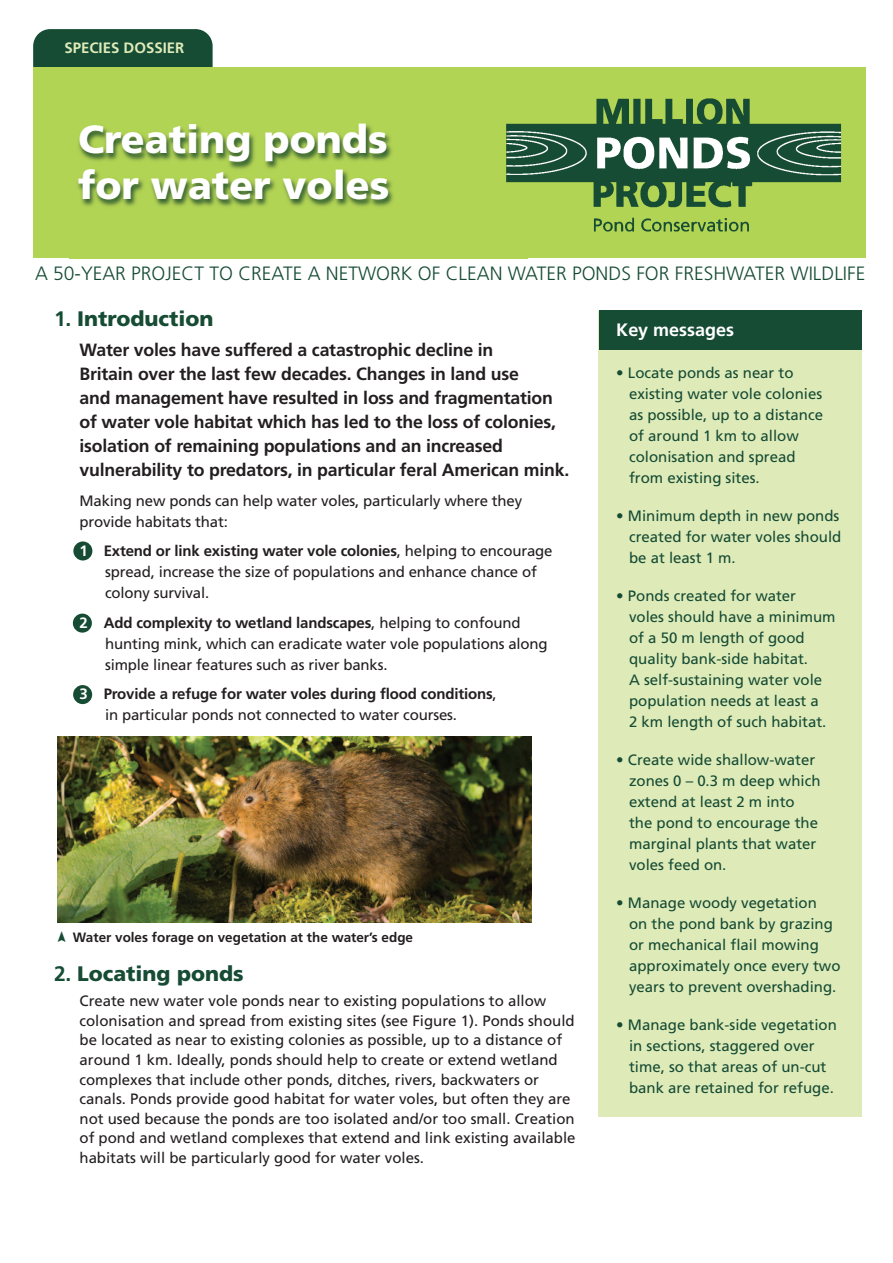
<style>
.page{position:relative;width:893px;height:1263px;background:#fff}
.page>*{position:absolute;margin:0;border:0;box-sizing:border-box;transform-origin:0 0}
.t1{font:900 39.15px/45.8px "Frutiger";color:#fff}
.t2{font:900 21px "Frutiger";color:#164b34}
.t3{font:300 19.35px "Frutiger";color:#164b34}
.t4{font:700 18px "Frutiger";color:#fff}
.t5{font:700 17.7px/24px "Frutiger";letter-spacing:-.01em;color:#231f20}
.t6{font:15px/19.5px "Frutiger";color:#231f20}
.t7{font:15px/21px "Frutiger";color:#164b34}
.t8{font:700 15px/21px "Frutiger";letter-spacing:-.01em;color:#231f20}
.t9{font:700 15px "Frutiger";color:#deebb9}
.t10{font:700 13.5px "Frutiger";color:#231f20}
.s1{font-weight:700}
.s2{font-weight:700;color:#fff}
.s3{color:#fff}
.s4{font-weight:400}
.s5{font-family:"Geometric Arrows";font-weight:400;color:#164b34}
</style>
<div class="page">
<div style="left:33px;top:29px;width:180px;height:83px;background:#164b34;border-radius:17px"></div>
<div style="left:33px;top:68px;width:833px;height:190px;background:#b2d454"></div>
<img style="left:70px;top:125px;width:457px;height:134px">
<div style="left:73px;top:685px;width:19px;height:19px;background:#164b34;border-radius:50%"></div>
<div style="left:73px;top:541px;width:19px;height:19px;background:#164b34;border-radius:50%"></div>
<div style="left:73px;top:614px;width:19px;height:19px;background:#164b34;border-radius:50%"></div>
<img style="left:57px;top:737px;width:474px;height:186px">
<div style="left:598px;top:312px;width:263px;height:805px;background:#deebb9"></div>
<div style="left:598px;top:310px;width:263px;height:40px;background:#164b34"></div>
<img style="left:488px;top:98px;width:354px;height:147px">
<p class="t9" style="left:64px;top:42px;width:121px">SPECIES DOSSIER</p>
<h1 class="t1" style="left:78px;top:120px;width:313px">Creating ponds for water voles</h1>
<p class="t3" style="left:35px;top:266px;width:832px">A 50-YEAR PROJECT TO CREATE A NETWORK OF CLEAN WATER PONDS FOR FRESHWATER WILDLIFE</p>
<h2 class="t2" style="left:54px;top:310px;width:161px"><span class="s1">1.</span> Introduction</h2>
<p class="t5" style="left:80px;top:339px;width:491px">Water voles have suffered a catastrophic decline in<br>Britain over the last few decades. Changes in land use<br>and management have resulted in loss and fragmentation of water vole habitat which has led to the loss of colonies, isolation of remaining populations and an increased vulnerability to predators, in particular feral American mink.</p>
<p class="t6" style="left:80px;top:491px;width:444px;line-height:21px">Making new ponds can help water voles, particularly where they provide habitats that:</p>
<p class="t6" style="left:105px;top:541px;width:449px;line-height:21px;text-indent:-26px"><span class="s2">1</span> <span class="s1">Extend or link existing water vole colonies</span>, helping to encourage spread, increase the size of populations and enhance chance of colony survival.</p>
<p class="t6" style="left:105px;top:613px;width:444px;line-height:21px;text-indent:-26px"><span class="s2">2</span> <span class="s1">Add complexity to wetland landscapes</span>, helping to confound hunting mink, which can eradicate water vole populations along simple linear features such as river banks.</p>
<p class="t8" style="left:105px;top:684px;width:393px;text-indent:-26px"><span class="s3">3</span> Provide a refuge for water voles during flood conditions<span class="s4">, in particular ponds not connected to water courses.</span></p>
<p class="t4" style="left:616px;top:322px;width:119px">Key messages</p>
<p class="t7" style="left:629px;top:363px;width:195px;text-indent:-13px">• Locate ponds as near to existing water vole colonies as possible, up to a distance of around 1 km to allow colonisation and spread from existing sites.</p>
<p class="t7" style="left:629px;top:506px;width:214px;text-indent:-13px">• Minimum depth in new ponds created for water voles should be at least 1 m.</p>
<p class="t7" style="left:629px;top:586px;width:208px;text-indent:-13px">• Ponds created for water<br>voles should have a minimum of a 50 m length of good quality bank-side habitat.<br>A self-sustaining water vole population needs at least a<br>2 km length of such habitat.</p>
<p class="t7" style="left:629px;top:750px;width:193px;text-indent:-13px">• Create wide shallow-water zones 0 – 0.3 m deep which extend at least 2 m into the pond to encourage the marginal plants that water voles feed on.</p>
<p class="t7" style="left:629px;top:893px;width:213px;text-indent:-13px">• Manage woody vegetation<br>on the pond bank by grazing or mechanical flail mowing approximately once every two years to prevent overshading.</p>
<p class="t7" style="left:629px;top:1015px;width:209px;text-indent:-13px">• Manage bank-side vegetation in sections, staggered over time, so that areas of un-cut bank are retained for refuge.</p>
<p class="t10" style="left:57px;top:932px;width:358px"><span class="s5">t</span> Water voles forage on vegetation at the water’s edge</p>
<h2 class="t2" style="left:54px;top:965px;width:191px"><span class="s1">2.</span> Locating ponds</h2>
<p class="t6" style="left:80px;top:993px;width:497px">Create new water vole ponds near to existing populations to allow colonisation and spread from existing sites (see Figure 1). Ponds should be located as near to existing colonies as possible, up to a distance of around 1 km. Ideally, ponds should help to create or extend wetland complexes that include other ponds, ditches, rivers, backwaters or canals. Ponds provide good habitat for water voles, but often they are not used because the ponds are too isolated and/or too small. Creation of pond and wetland complexes that extend and link existing available habitats will be particularly good for water voles.</p>
</div>
